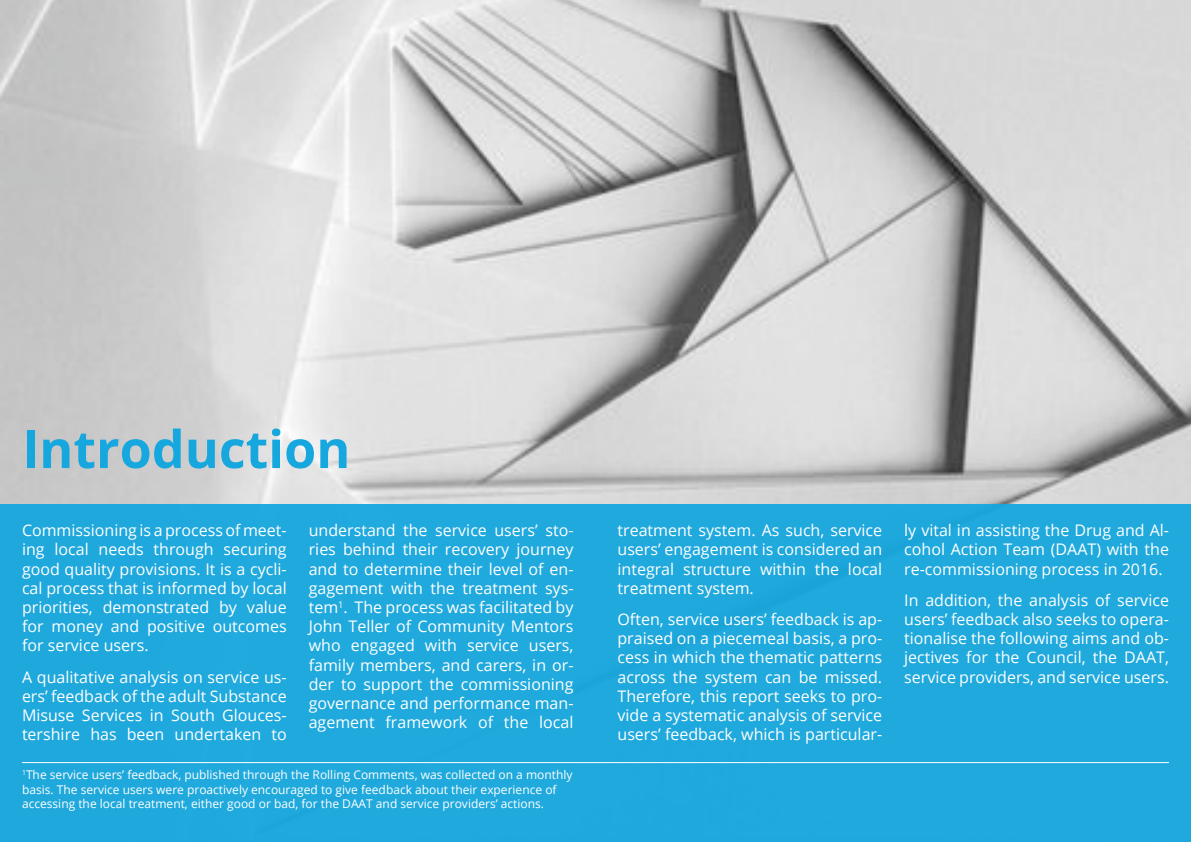
<style>
.page{position:relative;width:1191px;height:842px;background:#fff}
.page>*{position:absolute;margin:0;border:0;box-sizing:border-box;transform-origin:0 0}
.t1{font:700 52px "Open Sans";color:#16a7de}
.t2{font:16px/19.2px "Open Sans";color:#fff;text-align:justify}
.t3{font:12px/14.4px "Open Sans";color:#fff}
</style>
<div class="page">
<img style="left:0;top:0;width:1191px;height:504px">
<div style="left:0;top:504px;width:1191px;height:338px;background:#1fa9dd"></div>
<hr style="left:22px;top:762px;width:1147px;height:1px;background:#fff">
<p class="t1" style="left:22px;top:412px;width:330px">Introduction</p>
<p class="t2" style="left:22px;top:520px;width:266px">Commissioning is a process of meet&shy;ing local needs through securing good quality provisions. It is a cycli&shy;cal process that is informed by local priorities, demonstrated by value for money and positive outcomes for service users.</p>
<p class="t2" style="left:22px;top:667px;width:266px">A qualitative analysis on service us&shy;ers’ feedback of the adult Substance Misuse Services in South Glouces&shy;tershire has been undertaken to</p>
<p class="t2" style="left:309px;top:520px;width:266px">understand the service users’ sto&shy;ries behind their recovery journey and to determine their level of en&shy;gagement with the treatment sys&shy;tem<sup>1</sup>. The process was facilitated by John Teller of Community Mentors who engaged with service users, family members, and carers, in or&shy;der to support the commissioning governance and performance man&shy;agement framework of the local</p>
<p class="t2" style="left:617px;top:520px;width:266px">treatment system. As such, service users’ engagement is considered an integral structure within the local treatment system.</p>
<p class="t2" style="left:617px;top:609px;width:266px">Often, service users’ feedback is ap&shy;praised on a piecemeal basis, a pro&shy;cess in which the thematic patterns across the system can be missed.<br>Therefore, this report seeks to pro&shy;vide a systematic analysis of service users’ feedback, which is particular-</p>
<p class="t3" style="left:22px;top:767px;width:552px"><sup>1</sup>The service users’ feedback, published through the Rolling Comments, was collected on a monthly basis. The service users were proactively encouraged to give feedback about their experience of accessing the local treatment, either good or bad, for the DAAT and service providers’ actions.</p>
<p class="t2" style="left:904px;top:520px;width:266px">ly vital in assisting the Drug and Al&shy;cohol Action Team (DAAT) with the re-commissioning process in 2016.</p>
<p class="t2" style="left:904px;top:590px;width:266px">In addition, the analysis of service users’ feedback also seeks to opera&shy;tionalise the following aims and ob&shy;jectives for the Council, the DAAT, service providers, and service users.</p>
</div>
